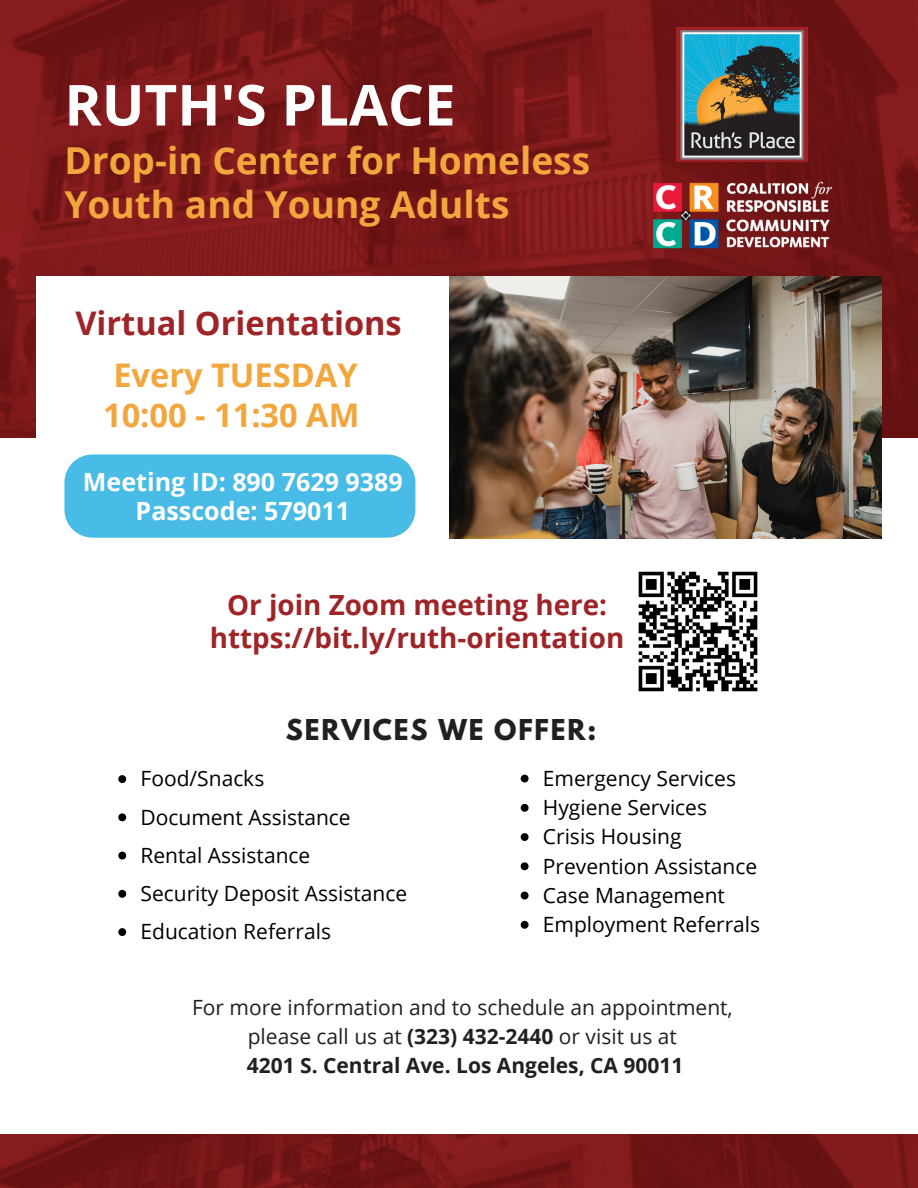
<style>
.page{position:relative;width:918px;height:1188px;background:#fff}
.page>*{position:absolute;margin:0;border:0;box-sizing:border-box;transform-origin:0 0}
.t1{font:700 56.55px "Open Sans";color:#fff}
.t2{font:700 37.05px/43.8px "Open Sans";color:#f2a63e}
.t3{font:700 32.55px/39.3px "Open Sans";color:#f2a63e;text-align:center}
.t4{font:700 32.55px "Open Sans";color:#9e2427}
.t5{font:700 27.75px/32.7px "Open Sans";color:#9e2427;text-align:center}
.t6{font:700 25.5px "League Spartan";letter-spacing:.075em;color:#231f20}
.t7{font:700 25.05px/29.2px "Open Sans";color:#fff;text-align:center}
.t8{font:21px/29.2px "Open Sans";color:#000}
.t9{font:21px/29.2px "Open Sans";color:#231f20;text-align:center}
.s1{font-weight:700}
</style>
<div class="page">
<img style="left:0;top:0;width:918px;height:438px">
<div style="left:37px;top:276px;width:428px;height:284px;background:#fff"></div>
<div style="left:64px;top:454px;width:351px;height:84px;background:#48bbe6"></div>
<img style="left:450px;top:276px;width:432px;height:262px">
<img style="left:677px;top:28px;width:130px;height:134px">
<img style="left:638px;top:571px;width:120px;height:121px">
<img style="left:0;top:1134px;width:918px;height:54px">
<img style="left:642px;top:167px;width:200px;height:96px">
<svg style="left:118px;top:775px;width:8px;height:8px"></svg>
<svg style="left:118px;top:813px;width:8px;height:8px"></svg>
<svg style="left:118px;top:852px;width:8px;height:8px"></svg>
<svg style="left:118px;top:890px;width:8px;height:8px"></svg>
<svg style="left:118px;top:928px;width:8px;height:8px"></svg>
<svg style="left:521px;top:775px;width:8px;height:7px"></svg>
<svg style="left:521px;top:804px;width:8px;height:8px"></svg>
<svg style="left:521px;top:833px;width:8px;height:8px"></svg>
<svg style="left:521px;top:862px;width:8px;height:8px"></svg>
<svg style="left:521px;top:892px;width:8px;height:7px"></svg>
<svg style="left:521px;top:921px;width:8px;height:8px"></svg>
<h1 class="t1" style="left:64px;top:65px;width:393px">RUTH'S PLACE</h1>
<h2 class="t2" style="left:64px;top:138px;width:527px">Drop-in Center for Homeless<br>Youth and Young Adults</h2>
<h3 class="t4" style="left:75px;top:300px;width:328px">Virtual Orientations</h3>
<h3 class="t3" style="left:103px;top:355px;width:258px">Every TUESDAY<br>10:00 - 11:30 AM</h3>
<p class="t7" style="left:83px;top:466px;width:321px">Meeting ID: 890 7629 9389<br>Passcode: 579011</p>
<h3 class="t5" style="left:210px;top:588px;width:416px">Or join Zoom meeting here: https://bit.ly/ruth-orientation</h3>
<p class="t6" style="left:286px;top:717px;width:312px">SERVICES WE OFFER:</p>
<p class="t8" style="left:141px;top:759px;width:268px;line-height:38.2px">Food/Snacks<br>Document Assistance<br>Rental Assistance<br>Security Deposit Assistance<br>Education Referrals</p>
<p class="t8" style="left:543px;top:763px;width:219px">Emergency Services<br>Hygiene Services<br>Crisis Housing<br>Prevention Assistance<br>Case Management<br>Employment Referrals</p>
<p class="t9" style="left:192px;top:992px;width:542px">For more information and to schedule an appointment, please call us at <span class="s1">(323) 432-2440</span> or visit us at<br><span class="s1">4201 S. Central Ave. Los Angeles, CA 90011</span></p>
</div>
